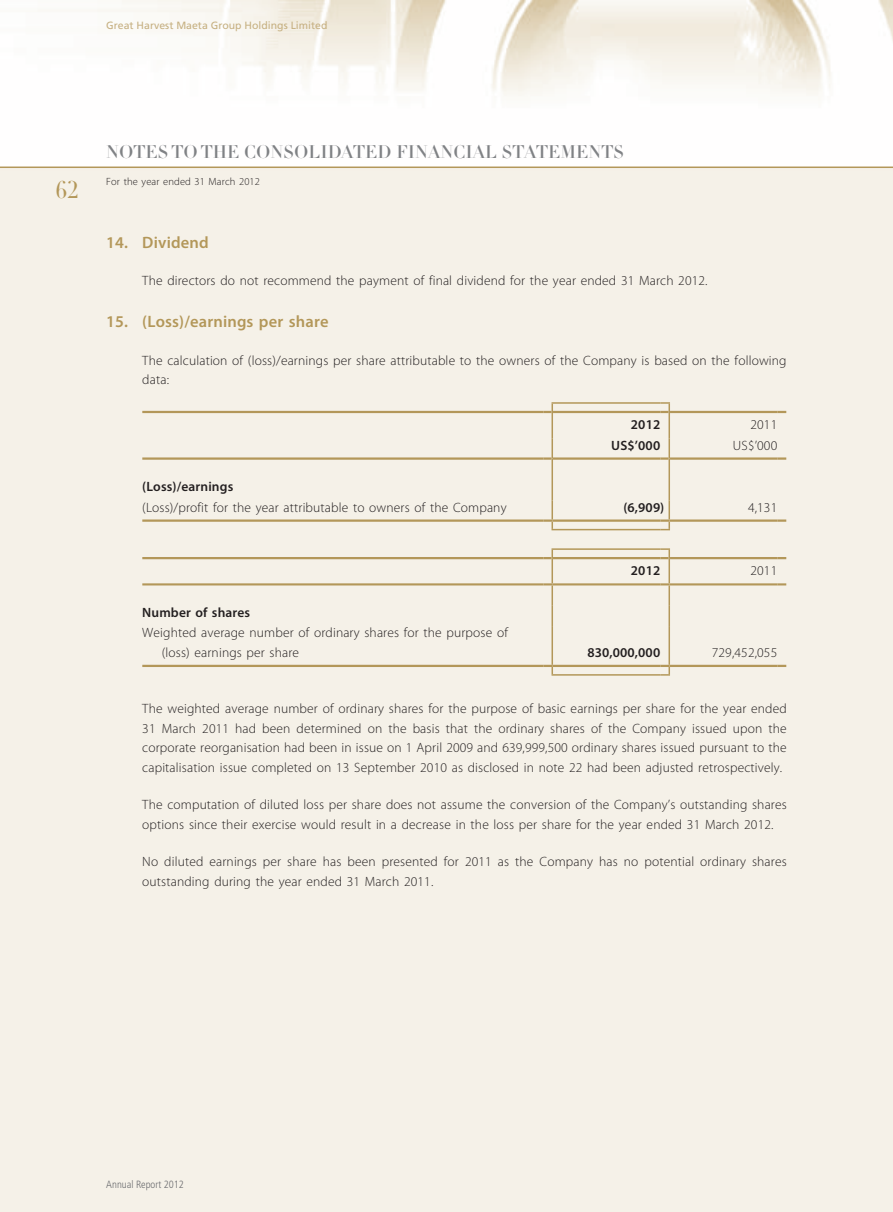
<style>
.page{position:relative;width:893px;height:1212px;background:#fff}
.page>*{position:absolute;margin:0;border:0;box-sizing:border-box;transform-origin:0 0}
.t1{font:24px "Didot LT Std Headline";color:#b39759}
.t2{font:18px "Didot LT Std Headline";color:#808285}
._03_H1{font:600 16.5px "Myriad Pro";letter-spacing:.01em;color:#b39759}
._12___P2{font:300 13.5px/19.5px "Myriad Pro";letter-spacing:.01em;color:#231f20}
._15_Table_Stub{font:300 13.5px/19.5px "Myriad Pro";letter-spacing:.01em;color:#231f20}
._31_table_tab_6pt{font:600 13.5px "Myriad Pro";letter-spacing:.01em;color:#231f20}
._31_table_tab_6pt-2{font:300 13.5px "Myriad Pro";letter-spacing:.01em;color:#231f20}
._15_Table_Stub-2{font:600 13.5px "Myriad Pro";letter-spacing:.01em;color:#231f20}
.t3{font:10.5px "Frutiger LT Std";color:#c6b081}
.t4{font:300 10.5px "Myriad Pro";letter-spacing:.01em;color:#231f20}
.t5{font:300 condensed 10.5px "Frutiger LT Std";color:#6c6d70}
</style>
<div class="page">
<div style="left:0;top:169px;width:893px;height:1043px;background:#f5f1e8"></div>
<img style="left:0;top:0;width:893px;height:169px">
<hr style="left:0;top:167px;width:893px;height:1px;background:#b39759">
<hr style="left:142px;top:411px;width:401px;height:2px;background:#b39759">
<hr style="left:553px;top:411px;width:107px;height:2px;background:#b39759">
<hr style="left:670px;top:411px;width:107px;height:2px;background:#b39759">
<svg style="left:777px;top:411px;width:9px;height:2px"></svg>
<hr style="left:142px;top:457px;width:401px;height:3px;background:#b39759">
<svg style="left:543px;top:457px;width:8px;height:3px"></svg>
<hr style="left:553px;top:457px;width:107px;height:3px;background:#b39759">
<svg style="left:660px;top:457px;width:8px;height:3px"></svg>
<hr style="left:670px;top:457px;width:107px;height:3px;background:#b39759">
<svg style="left:777px;top:457px;width:9px;height:3px"></svg>
<hr style="left:551px;top:402px;width:109px;height:2px;background:#b39759">
<svg style="left:543px;top:404px;width:10px;height:9px"></svg>
<svg style="left:660px;top:402px;width:10px;height:11px"></svg>
<hr style="left:551px;top:412px;width:2px;height:26px;background:#b39759">
<hr style="left:668px;top:412px;width:2px;height:26px;background:#b39759">
<hr style="left:551px;top:438px;width:2px;height:21px;background:#b39759">
<hr style="left:668px;top:438px;width:2px;height:21px;background:#b39759">
<hr style="left:551px;top:459px;width:2px;height:21px;background:#b39759">
<hr style="left:668px;top:459px;width:2px;height:21px;background:#b39759">
<hr style="left:551px;top:480px;width:2px;height:20px;background:#b39759">
<hr style="left:668px;top:480px;width:2px;height:20px;background:#b39759">
<hr style="left:551px;top:529px;width:109px;height:1px;background:#b39759">
<hr style="left:142px;top:519px;width:401px;height:3px;background:#b39759">
<svg style="left:543px;top:500px;width:10px;height:29px"></svg>
<hr style="left:552px;top:519px;width:108px;height:3px;background:#b39759">
<svg style="left:660px;top:500px;width:10px;height:30px"></svg>
<hr style="left:669px;top:519px;width:108px;height:3px;background:#b39759">
<svg style="left:777px;top:519px;width:9px;height:3px"></svg>
<hr style="left:142px;top:557px;width:401px;height:2px;background:#b39759">
<hr style="left:553px;top:557px;width:107px;height:2px;background:#b39759">
<hr style="left:670px;top:557px;width:107px;height:2px;background:#b39759">
<svg style="left:777px;top:557px;width:9px;height:2px"></svg>
<hr style="left:551px;top:548px;width:109px;height:2px;background:#b39759">
<svg style="left:543px;top:550px;width:10px;height:9px"></svg>
<svg style="left:660px;top:548px;width:10px;height:11px"></svg>
<hr style="left:551px;top:558px;width:2px;height:25px;background:#b39759">
<hr style="left:668px;top:558px;width:2px;height:25px;background:#b39759">
<hr style="left:551px;top:585px;width:2px;height:21px;background:#b39759">
<hr style="left:668px;top:585px;width:2px;height:21px;background:#b39759">
<hr style="left:551px;top:606px;width:2px;height:20px;background:#b39759">
<hr style="left:668px;top:606px;width:2px;height:20px;background:#b39759">
<hr style="left:551px;top:626px;width:2px;height:39px;background:#b39759">
<hr style="left:668px;top:626px;width:2px;height:39px;background:#b39759">
<hr style="left:551px;top:674px;width:109px;height:2px;background:#b39759">
<hr style="left:142px;top:665px;width:401px;height:2px;background:#b39759">
<svg style="left:543px;top:665px;width:10px;height:9px"></svg>
<hr style="left:552px;top:665px;width:108px;height:2px;background:#b39759">
<svg style="left:660px;top:665px;width:10px;height:11px"></svg>
<hr style="left:669px;top:665px;width:108px;height:2px;background:#b39759">
<svg style="left:777px;top:665px;width:9px;height:2px"></svg>
<hr style="left:142px;top:583px;width:401px;height:2px;background:#b39759">
<svg style="left:543px;top:583px;width:9px;height:2px"></svg>
<hr style="left:552px;top:583px;width:108px;height:2px;background:#b39759">
<svg style="left:660px;top:583px;width:9px;height:2px"></svg>
<hr style="left:669px;top:583px;width:108px;height:2px;background:#b39759">
<svg style="left:777px;top:583px;width:9px;height:2px"></svg>
<p class="t3" style="left:106px;top:19px;width:223px">Great Harvest Maeta Group Holdings Limited</p>
<h1 class="t1" style="left:56px;top:175px;width:25px">62</h1>
<h2 class="t2" style="left:106px;top:140px;width:519px">NOTES TO THE CONSOLIDATED FINANCIAL STATEMENTS</h2>
<p class="t4" style="left:106px;top:176px;width:155px">For the year ended 31 March 2012</p>
<p class="_03_H1" style="left:106px;top:232px;width:104px">14. Dividend</p>
<p class="_12___P2" style="left:142px;top:271px;width:567px">The directors do not recommend the payment of final dividend for the year ended 31 March 2012.</p>
<p class="_03_H1" style="left:106px;top:311px;width:224px">15. (Loss)/earnings per share</p>
<p class="_12___P2" style="left:142px;top:351px;width:646px">The calculation of (loss)/earnings per share attributable to the owners of the Company is based on the following data:</p>
<p class="_31_table_tab_6pt" style="left:631px;top:416px;width:31px">2012</p>
<p class="_31_table_tab_6pt-2" style="left:750px;top:417px;width:28px">2011</p>
<p class="_31_table_tab_6pt" style="left:611px;top:436px;width:50px">US$’000</p>
<p class="_31_table_tab_6pt-2" style="left:733px;top:438px;width:46px">US$’000</p>
<p class="_15_Table_Stub-2" style="left:142px;top:478px;width:92px">(Loss)/earnings</p>
<p class="_15_Table_Stub" style="left:142px;top:498px;width:366px">(Loss)/profit for the year attributable to owners of the Company</p>
<p class="_31_table_tab_6pt" style="left:623px;top:498px;width:42px">(6,909)</p>
<p class="_31_table_tab_6pt-2" style="left:748px;top:500px;width:31px">4,131</p>
<p class="_15_Table_Stub-2" style="left:142px;top:604px;width:109px">Number of shares</p>
<p class="_15_Table_Stub" style="left:162px;top:623px;width:348px;text-indent:-20px">Weighted average number of ordinary shares for the purpose of (loss) earnings per share</p>
<p class="_31_table_tab_6pt" style="left:631px;top:562px;width:31px">2012</p>
<p class="_31_table_tab_6pt-2" style="left:750px;top:563px;width:28px">2011</p>
<p class="_31_table_tab_6pt" style="left:587px;top:644px;width:74px">830,000,000</p>
<p class="_31_table_tab_6pt-2" style="left:712px;top:645px;width:67px">729,452,055</p>
<p class="_12___P2" style="left:142px;top:699px;width:646px;text-align:justify">The weighted average number of ordinary shares for the purpose of basic earnings per share for the year ended 31 March 2011 had been determined on the basis that the ordinary shares of the Company issued upon the corporate reorganisation had been in issue on 1 April 2009 and 639,999,500 ordinary shares issued pursuant to the capitalisation issue completed on 13 September 2010 as disclosed in note 22 had been adjusted retrospectively.</p>
<p class="_12___P2" style="left:142px;top:795px;width:646px">The computation of diluted loss per share does not assume the conversion of the Company’s outstanding shares options since their exercise would result in a decrease in the loss per share for the year ended 31 March 2012.</p>
<p class="_12___P2" style="left:142px;top:852px;width:646px">No diluted earnings per share has been presented for 2011 as the Company has no potential ordinary shares outstanding during the year ended 31 March 2011.</p>
<p class="t5" style="left:106px;top:1178px;width:79px">Annual Report 2012</p>
</div>
